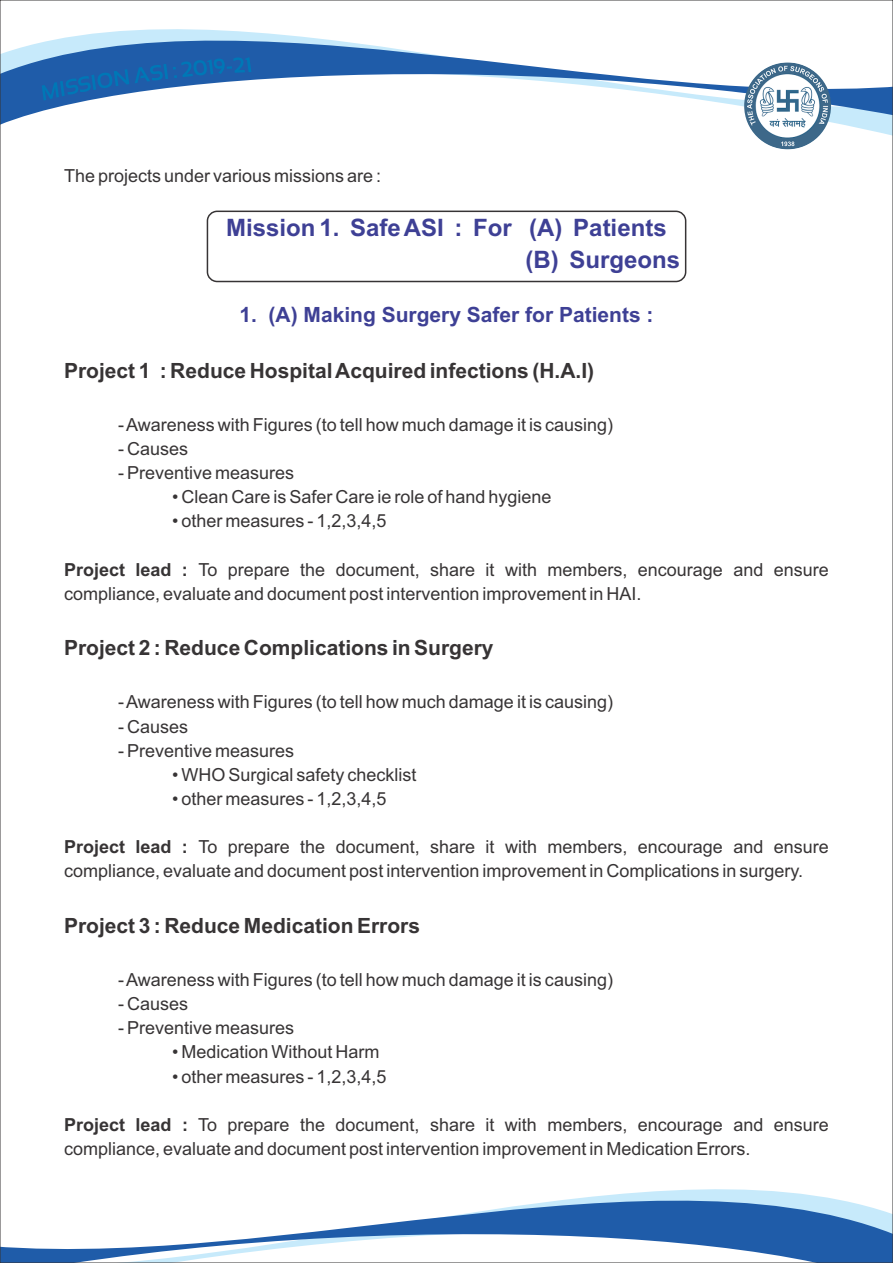
<style>
.page{position:relative;width:893px;height:1263px;background:#fff}
.page>*{position:absolute;margin:0;border:0;box-sizing:border-box;transform-origin:0 0}
.t1{font:700 24px/32.1px "Arial";color:#3e4095}
.t2{font:700 21px "Arial";color:#373435}
.t3{font:700 21px "Arial";color:#3e4095}
.t4{font:18px/24.2px "Arial";color:#373435}
.s1{font-weight:700}
</style>
<div class="page">
<svg style="left:2px;top:29px;width:889px;height:117px"></svg>
<svg style="left:2px;top:1189px;width:889px;height:72px"></svg>
<img style="left:744px;top:62px;width:87px;height:87px;border-radius:50%">
<svg style="left:42px;top:57px;width:209px;height:44px"></svg>
<div style="left:207px;top:211px;width:479px;height:71px;border:2px solid #373435;border-radius:10px"></div>
<p class="t4" style="left:64px;top:165px;width:319px">The projects under various missions are :</p>
<h1 class="t1" style="left:526px;top:214px;width:156px;text-indent:-299px">Mission 1. Safe ASI : For (A) Patients (B) Surgeons</h1>
<p class="t3" style="left:239px;top:306px;width:416px">1. (A) Making Surgery Safer for Patients :</p>
<p class="t2" style="left:64px;top:363px;width:532px">Project 1 : Reduce Hospital Acquired infections (H.A.I)</p>
<p class="t4" style="left:118px;top:414px;width:496px">- Awareness with Figures (to tell how much damage it is causing)</p>
<p class="t4" style="left:118px;top:438px;width:72px">- Causes</p>
<p class="t4" style="left:118px;top:462px;width:178px">- Preventive measures</p>
<p class="t4" style="left:172px;top:487px;width:381px">• Clean Care is Safer Care ie role of hand hygiene</p>
<p class="t4" style="left:172px;top:511px;width:216px">• other measures - 1,2,3,4,5</p>
<p class="t4" style="left:64px;top:559px;width:766px"><span class="s1">Project lead :</span> To prepare the document, share it with members, encourage and ensure compliance, evaluate and document post intervention improvement in HAI.</p>
<p class="t2" style="left:64px;top:640px;width:431px">Project 2 : Reduce Complications in Surgery</p>
<p class="t4" style="left:118px;top:692px;width:496px">- Awareness with Figures (to tell how much damage it is causing)</p>
<p class="t4" style="left:118px;top:716px;width:72px">- Causes</p>
<p class="t4" style="left:118px;top:740px;width:178px">- Preventive measures</p>
<p class="t4" style="left:172px;top:764px;width:246px">• WHO Surgical safety checklist</p>
<p class="t4" style="left:172px;top:788px;width:216px">• other measures - 1,2,3,4,5</p>
<p class="t4" style="left:64px;top:836px;width:766px"><span class="s1">Project lead :</span> To prepare the document, share it with members, encourage and ensure compliance, evaluate and document post intervention improvement in Complications in surgery.</p>
<p class="t2" style="left:64px;top:918px;width:357px">Project 3 : Reduce Medication Errors</p>
<p class="t4" style="left:118px;top:969px;width:496px">- Awareness with Figures (to tell how much damage it is causing)</p>
<p class="t4" style="left:118px;top:993px;width:72px">- Causes</p>
<p class="t4" style="left:118px;top:1017px;width:178px">- Preventive measures</p>
<p class="t4" style="left:172px;top:1042px;width:209px">• Medication Without Harm</p>
<p class="t4" style="left:172px;top:1066px;width:216px">• other measures - 1,2,3,4,5</p>
<p class="t4" style="left:64px;top:1114px;width:766px"><span class="s1">Project lead :</span> To prepare the document, share it with members, encourage and ensure compliance, evaluate and document post intervention improvement in Medication Errors.</p>
</div>
